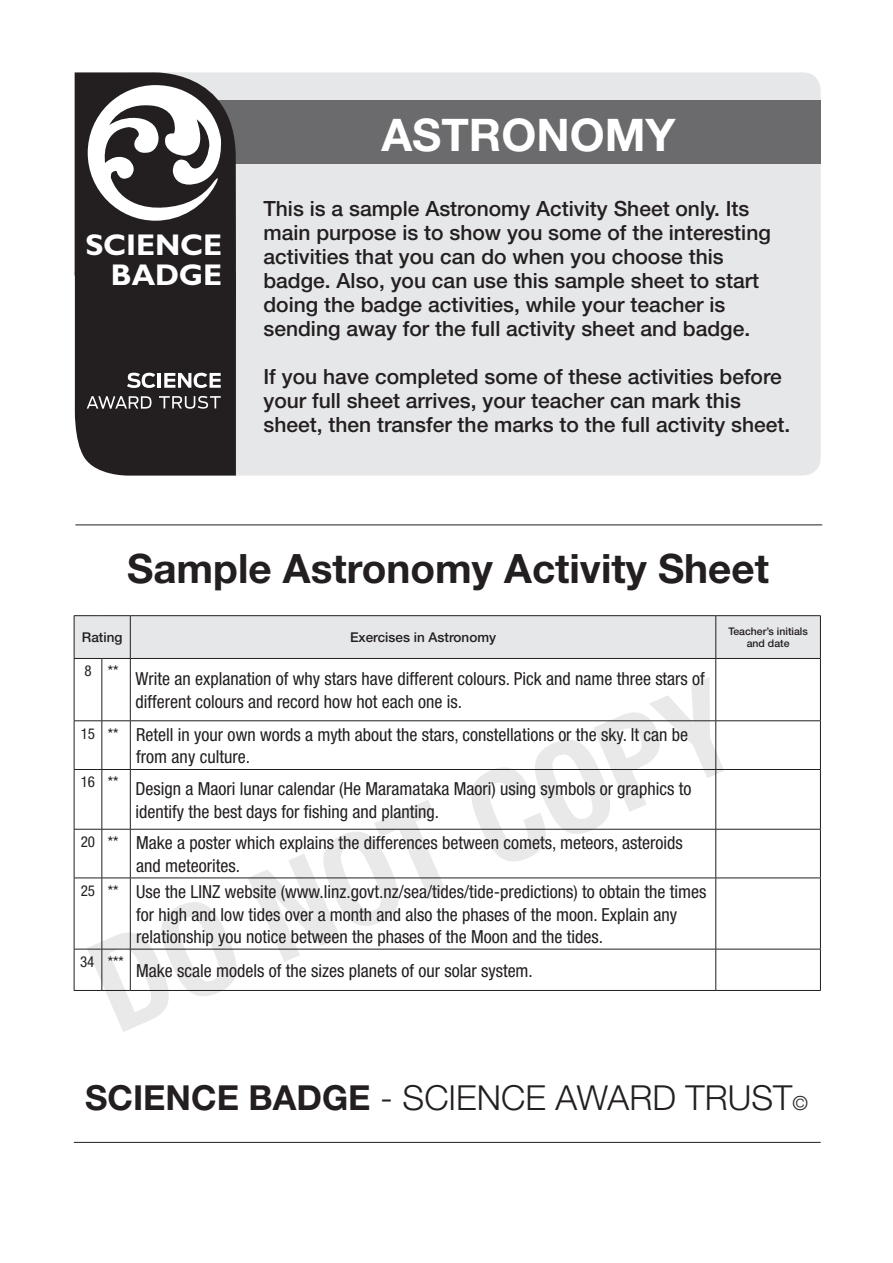
<style>
.page{position:relative;width:893px;height:1263px;background:#fff}
.page>*{position:absolute;margin:0;border:0;box-sizing:border-box;transform-origin:0 0}
.t1{font:700 45px "Helvetica Neue";color:#fff}
.t2{font:700 40.5px "Helvetica Neue";color:#231f20}
.t3{font:300 34.5px "Helvetica Neue";color:#231f20}
.t4{font:700 30px/30px "Gill Sans Std";letter-spacing:-.005em;color:#fff;text-align:right}
.t5{font:500 21px/24px "Helvetica Neue";color:#231f20}
.t6{font:condensed 18px/22.5px "Helvetica Neue";color:#231f20}
.t7{font:condensed 15px "Helvetica Neue";color:#231f20}
.t8{font:500 13.5px "Helvetica Neue";color:#231f20}
.t9{font:500 10.5px/12px "Helvetica Neue";color:#231f20;text-align:center}
.s1{font-size:15px}
.s2{font-weight:700}
.s3{font-size:19.5px}
</style>
<div class="page">
<div style="left:112px;top:72px;width:709px;height:404px;background:#e6e7e9;border-radius:18px"></div>
<div style="left:180px;top:100px;width:641px;height:63px;background:#6b6b6e"></div>
<hr style="left:716px;top:615px;width:105px;height:1px;background:#231f20">
<hr style="left:820px;top:616px;width:1px;height:42px;background:#231f20">
<hr style="left:716px;top:658px;width:105px;height:1px;background:#231f20">
<hr style="left:820px;top:659px;width:1px;height:61px;background:#231f20">
<hr style="left:74px;top:721px;width:1px;height:48px;background:#231f20">
<svg style="left:74px;top:720px;width:13px;height:1px"></svg>
<hr style="left:716px;top:720px;width:105px;height:1px;background:#231f20">
<hr style="left:820px;top:721px;width:1px;height:48px;background:#231f20">
<svg style="left:74px;top:769px;width:13px;height:1px"></svg>
<hr style="left:716px;top:769px;width:105px;height:1px;background:#231f20">
<hr style="left:820px;top:770px;width:1px;height:59px;background:#231f20">
<hr style="left:74px;top:829px;width:1px;height:49px;background:#231f20">
<hr style="left:716px;top:829px;width:105px;height:1px;background:#231f20">
<hr style="left:820px;top:829px;width:1px;height:49px;background:#231f20">
<hr style="left:74px;top:878px;width:1px;height:71px;background:#231f20">
<svg style="left:74px;top:878px;width:13px;height:1px"></svg>
<hr style="left:716px;top:878px;width:105px;height:1px;background:#231f20">
<hr style="left:820px;top:878px;width:1px;height:71px;background:#231f20">
<hr style="left:74px;top:949px;width:1px;height:41px;background:#231f20">
<svg style="left:74px;top:949px;width:13px;height:1px"></svg>
<hr style="left:716px;top:949px;width:105px;height:1px;background:#231f20">
<hr style="left:820px;top:949px;width:1px;height:41px;background:#231f20">
<svg style="left:74px;top:990px;width:13px;height:1px"></svg>
<hr style="left:716px;top:990px;width:105px;height:1px;background:#231f20">
<hr style="left:74px;top:659px;width:1px;height:61px;background:#231f20">
<div style="left:74px;top:615px;width:746px;height:44px;background:#e6e7e9"></div>
<hr style="left:102px;top:659px;width:1px;height:61px;background:#231f20">
<hr style="left:130px;top:658px;width:586px;height:1px;background:#231f20">
<hr style="left:130px;top:659px;width:1px;height:61px;background:#231f20">
<hr style="left:715px;top:659px;width:1px;height:61px;background:#231f20">
<hr style="left:74px;top:770px;width:1px;height:59px;background:#231f20">
<svg style="left:74px;top:829px;width:13px;height:1px"></svg>
<svg style="left:75px;top:72px;width:161px;height:404px;background:#484546"></svg>
<hr style="left:75px;top:524px;width:747px;height:1px;background:#231f20">
<hr style="left:74px;top:1142px;width:747px;height:1px;background:#231f20">
<svg style="left:87px;top:677px;width:637px;height:355px"></svg>
<h3 class="t4" style="left:85px;top:230px;width:138px">SCIENCE<br>BADGE</h3>
<h1 class="t1" style="left:381px;top:107px;width:296px">ASTRONOMY</h1>
<p class="t5" style="left:263px;top:196px;width:509px">This is a sample Astronomy Activity Sheet only. Its main purpose is to show you some of the interesting activities that you can do when you choose this badge. Also, you can use this sample sheet to start doing the badge activities, while your teacher is sending away for the full activity sheet and badge.</p>
<p class="t5" style="left:263px;top:364px;width:528px">If you have completed some of these activities before your full sheet arrives, your teacher can mark this sheet, then transfer the marks to the full activity sheet.</p>
<h2 class="t2" style="left:127px;top:544px;width:643px">Sample Astronomy Activity Sheet</h2>
<p class="t8" style="left:82px;top:629px;width:42px">Rating</p>
<p class="t8" style="left:350px;top:629px;width:148px">Exercises in Astronomy</p>
<p class="t9" style="left:728px;top:625px;width:81px">Teacher’s initials and date</p>
<p class="t7" style="left:84px;top:662px;width:36px">8 **</p>
<p class="t6" style="left:135px;top:668px;width:571px">Write an explanation of why stars have different colours. Pick and name three stars of different colours and record how hot each one is.</p>
<p class="t6" style="left:136px;top:723px;width:553px;text-indent:-56px"><span class="s1">15 **</span> Retell in your own words a myth about the stars, constellations or the sky. It can be from any culture.</p>
<p class="t6" style="left:135px;top:777px;width:557px;text-indent:-55px"><sup>16</sup> <sup>**</sup> Design a Maori lunar calendar (He Maramataka Maori) using symbols or graphics to identify the best days for fishing and planting.</p>
<p class="t6" style="left:136px;top:832px;width:548px;text-indent:-56px"><span class="s1">20 **</span> Make a poster which explains the differences between comets, meteors, asteroids and meteorites.</p>
<p class="t6" style="left:136px;top:880px;width:572px;text-indent:-56px"><span class="s1">25 **</span> Use the LINZ website (www.linz.govt.nz/sea/tides/tide-predictions) to obtain the times for high and low tides over a month and also the phases of the moon. Explain any relationship you notice between the phases of the Moon and the tides.</p>
<p class="t7" style="left:80px;top:953px;width:45px">34 ***</p>
<p class="t6" style="left:136px;top:959px;width:398px">Make scale models of the sizes planets of our solar system.</p>
<h3 class="t3" style="left:85px;top:1077px;width:724px"><span class="s2">SCIENCE BADGE</span> - SCIENCE AWARD TRUST<span class="s3">©</span></h3>
</div>
